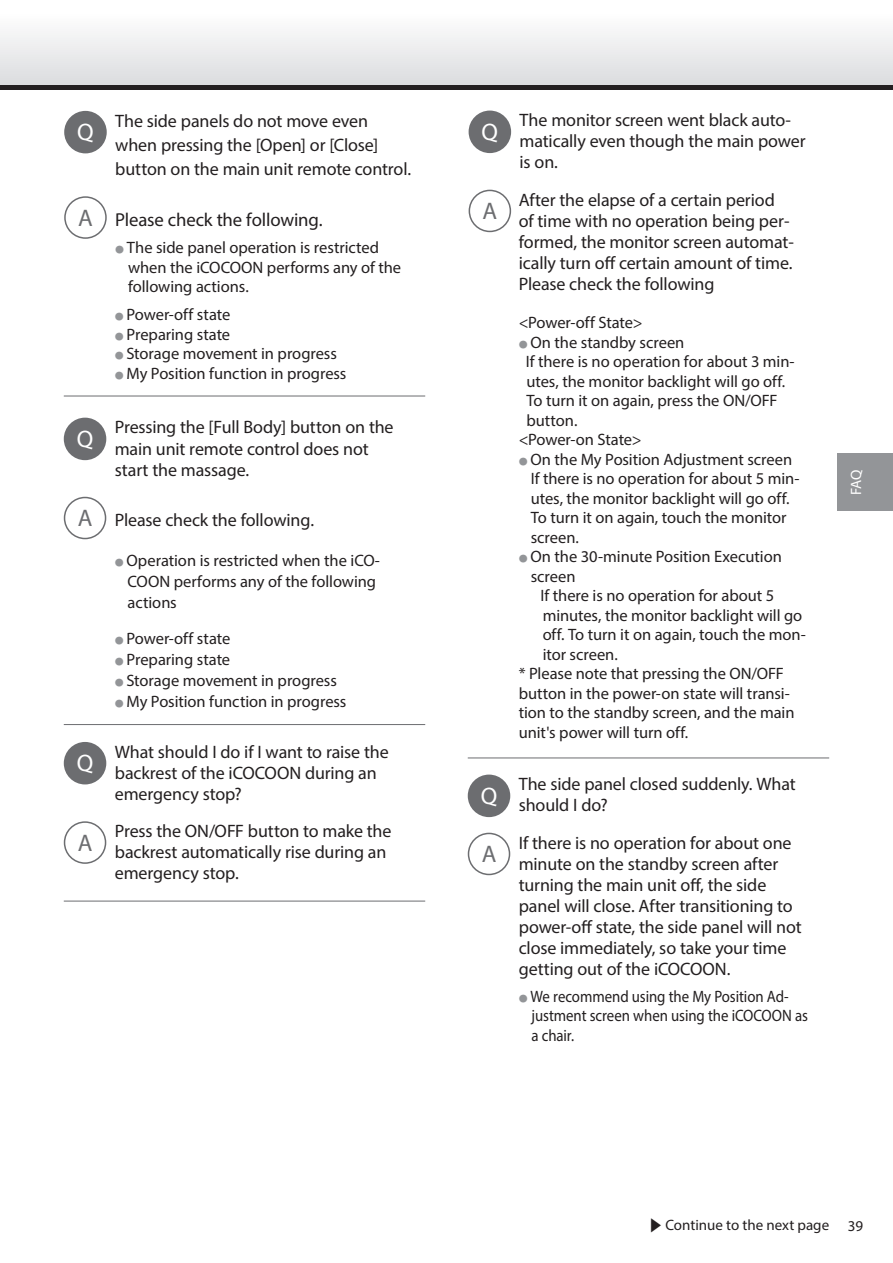
<style>
.page{position:relative;width:893px;height:1263px;background:#fff}
.page>*{position:absolute;margin:0;border:0;box-sizing:border-box;transform-origin:0 0}
.t1{font:24px "Myriad Pro";color:#fff}
.t2{font:24px "Myriad Pro";color:#6c6d70}
.t3{font:18.75px "Myriad Pro";letter-spacing:-.005em;color:#231f20}
.t4{font:18px/21px "Myriad Pro";letter-spacing:-.005em;color:#231f20}
.t5{font:16.5px/19.5px "Myriad Pro";letter-spacing:-.005em;color:#231f20}
.t6{font:16.5px/19.5px "Myriad Pro";letter-spacing:-.005em;color:#231f20;scale:.9 1}
.t7{font:15px "Myriad Pro";color:#231f20}
.t8{font:15px "Myriad Pro";color:#fff}
.s1{font-size:24px;color:#6c6d70}
.s2{font-family:"Hira Maru Pro W4";font-size:9px;color:#939598}
.s3{font-family:"Hira Maru Pro W4"}
</style>
<div class="page">
<div style="left:64px;top:111px;width:43px;height:42px;background:#6c6d70;border-radius:50%"></div>
<div style="left:64px;top:196px;width:43px;height:43px;border:2px solid #6c6d70;border-radius:50%"></div>
<hr style="left:64px;top:396px;width:361px;height:1px;background:#6c6d70">
<div style="left:64px;top:418px;width:42px;height:42px;background:#6c6d70;border-radius:50%"></div>
<div style="left:64px;top:497px;width:42px;height:42px;border:2px solid #6c6d70;border-radius:50%"></div>
<div style="left:64px;top:742px;width:42px;height:42px;background:#6c6d70;border-radius:50%"></div>
<div style="left:64px;top:821px;width:42px;height:43px;border:2px solid #6c6d70;border-radius:50%"></div>
<hr style="left:64px;top:901px;width:361px;height:1px;background:#6c6d70">
<div style="left:469px;top:111px;width:42px;height:42px;background:#6c6d70;border-radius:50%"></div>
<div style="left:469px;top:190px;width:42px;height:42px;border:2px solid #6c6d70;border-radius:50%"></div>
<hr style="left:468px;top:757px;width:361px;height:1px;background:#6c6d70">
<hr style="left:64px;top:724px;width:361px;height:1px;background:#6c6d70">
<div style="left:468px;top:774px;width:42px;height:43px;background:#6c6d70;border-radius:50%"></div>
<div style="left:468px;top:833px;width:42px;height:42px;border:2px solid #6c6d70;border-radius:50%"></div>
<div style="left:0;top:13px;width:893px;height:72px;background:linear-gradient(to bottom,#fefefe,#dcdddf)"></div>
<div style="left:838px;top:454px;width:55px;height:57px;background:#939598"></div>
<hr style="left:0;top:85px;width:893px;height:4px;background:#231f20">
<h1 class="t1" style="left:77px;top:117px;width:18px">Q</h1>
<p class="t4" style="left:115px;top:108px;width:297px;line-height:24px">The side panels do not move even when pressing the [Open] or [Close] button on the main unit remote control.</p>
<p class="t3" style="left:78px;top:208px;width:246px"><span class="s1">A</span> Please check the following.</p>
<p class="t5" style="left:128px;top:238px;width:275px;text-indent:-13px"><span class="s2">⃝</span> The side panel operation is restricted when the iCOCOON performs any of the following actions.</p>
<p class="t5" style="left:115px;top:305px;width:233px"><span class="s2">⃝</span> Power-off state<br><span class="s2">⃝</span> Preparing state<br><span class="s2">⃝</span> Storage movement in progress <span class="s2">⃝</span> My Position function in progress</p>
<p class="t4" style="left:115px;top:417px;width:280px">Pressing the [Full Body] button on the main unit remote control does not start the massage.</p>
<h1 class="t1" style="left:77px;top:424px;width:18px">Q</h1>
<p class="t4" style="left:78px;top:509px;width:238px"><span class="s1">A</span> Please check the following.</p>
<p class="t5" style="left:128px;top:550px;width:254px;line-height:21px;text-indent:-13px"><span class="s2">⃝</span> Operation is restricted when the iCO-<br>COON performs any of the following actions</p>
<p class="t5" style="left:115px;top:628px;width:233px;line-height:21px"><span class="s2">⃝</span> Power-off state<br><span class="s2">⃝</span> Preparing state<br><span class="s2">⃝</span> Storage movement in progress <span class="s2">⃝</span> My Position function in progress</p>
<p class="t4" style="left:115px;top:741px;width:275px">What should I do if I want to raise the backrest of the iCOCOON during an emergency stop?</p>
<p class="t4" style="left:115px;top:820px;width:278px">Press the ON/OFF button to make the backrest automatically rise during an emergency stop.</p>
<h1 class="t1" style="left:77px;top:748px;width:18px">Q</h1>
<h1 class="t2" style="left:78px;top:828px;width:16px">A</h1>
<h1 class="t1" style="left:482px;top:117px;width:18px">Q</h1>
<h1 class="t2" style="left:482px;top:196px;width:16px">A</h1>
<p class="t4" style="left:520px;top:110px;width:287px">The monitor screen went black auto&shy;matically even though the main power is on.</p>
<p class="t4" style="left:519px;top:189px;width:277px">After the elapse of a certain period of time with no operation being per&shy;formed, the monitor screen automat&shy;ically turn off certain amount of time.<br>Please check the following</p>
<p class="t5" style="left:519px;top:313px;width:125px">&lt;Power-off State&gt;</p>
<p class="t5" style="left:519px;top:332px;width:167px"><span class="s2">⃝</span> On the standby screen</p>
<p class="t5" style="left:526px;top:352px;width:270px">If there is no operation for about 3 min-</p>
<p class="t5" style="left:526px;top:371px;width:260px">utes, the monitor backlight will go off.</p>
<p class="t5" style="left:526px;top:391px;width:253px">To turn it on again, press the ON/OFF</p>
<p class="t5" style="left:526px;top:410px;width:53px">button.</p>
<p class="t5" style="left:519px;top:430px;width:124px">&lt;Power-on State&gt;</p>
<p class="t5" style="left:519px;top:449px;width:275px"><span class="s2">⃝</span> On the My Position Adjustment screen</p>
<p class="t5" style="left:531px;top:469px;width:270px">If there is no operation for about 5 min-</p>
<p class="t5" style="left:531px;top:488px;width:260px">utes, the monitor backlight will go off.</p>
<p class="t5" style="left:531px;top:508px;width:257px">To turn it on again, touch the monitor</p>
<p class="t5" style="left:531px;top:527px;width:50px">screen.</p>
<p class="t5" style="left:519px;top:547px;width:265px"><span class="s2">⃝</span> On the 30-minute Position Execution</p>
<p class="t5" style="left:531px;top:566px;width:46px">screen</p>
<p class="t5" style="left:541px;top:586px;width:235px">If there is no operation for about 5</p>
<p class="t5" style="left:543px;top:605px;width:261px">minutes, the monitor backlight will go</p>
<p class="t5" style="left:543px;top:625px;width:265px">off. To turn it on again, touch the mon-</p>
<p class="t5" style="left:543px;top:644px;width:77px">itor screen.</p>
<p class="t5" style="left:519px;top:664px;width:267px">* Please note that pressing the ON/OFF</p>
<p class="t5" style="left:519px;top:683px;width:273px">button in the power-on state will transi-</p>
<p class="t5" style="left:519px;top:703px;width:277px">tion to the standby screen, and the main</p>
<p class="t5" style="left:519px;top:722px;width:171px">unit's power will turn off.</p>
<p class="t4" style="left:481px;top:774px;width:316px;text-indent:38px">The side panel closed suddenly. What<br><sup>Q</sup> should I do?</p>
<h1 class="t2" style="left:482px;top:839px;width:16px">A</h1>
<p class="t4" style="left:519px;top:832px;width:285px">If there is no operation for about one minute on the standby screen after turning the main unit off, the side panel will close. After transitioning to power-off state, the side panel will not close immediately, so take your time getting out of the iCOCOON.</p>
<p class="t6" style="left:531px;top:986px;width:309px;text-indent:-13px"><span class="s2">⃝</span> We recommend using the My Position Ad&shy;justment screen when using the iCOCOON as a chair.</p>
<p class="t8" style="left:847px;top:495px;width:27px;rotate:-90deg">FAQ</p>
<p class="t7" style="left:648px;top:1215px;width:183px"><span class="s3">▶</span>Continue to the next page</p>
<p class="t7" style="left:848px;top:1216px;width:17px">39</p>
</div>
